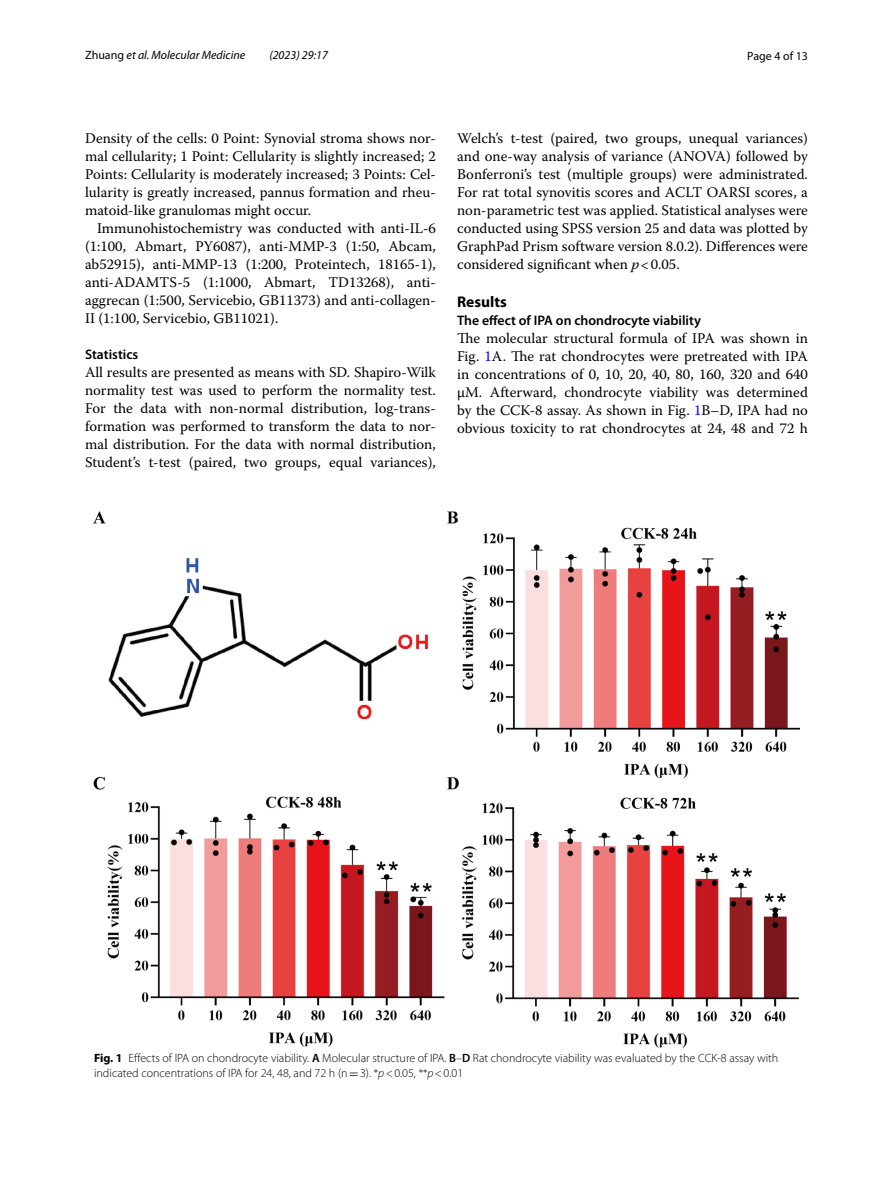
<style>
.page{position:relative;width:893px;height:1187px;background:#fff}
.page>*{position:absolute;margin:0;border:0;box-sizing:border-box;transform-origin:0 0}
.t1{font:700 15.45px "Myriad Pro";color:#000}
.t2{font:14.7px/18px "Warnock Pro";color:#000;text-align:justify}
.t3{font:600 13.8px "Myriad Pro";color:#000}
.t4{font:300 12px/15px "Myriad Pro";color:#000}
.t5{font:italic 12px "Myriad Pro";color:#000}
.t6{font:12px "Myriad Pro";color:#000}
.s1{font-style:normal}
.s2{font-style:italic}
.s3{color:#00f}
.s4{font-weight:700}
.s5{font-weight:600}
.s6{font-family:"MTSY";font-weight:400}
</style>
<div class="page">
<img style="left:94px;top:511px;width:705px;height:536px">
<p class="t5" style="left:85px;top:48px;width:162px"><span class="s1">Zhuang</span> et al. Molecular Medicine</p>
<p class="t5" style="left:269px;top:48px;width:60px">(2023) 29:17</p>
<p class="t6" style="left:747px;top:48px;width:62px">Page 4 of 13</p>
<p class="t2" style="left:85px;top:128px;width:352px">Density of the cells: 0 Point: Synovial stroma shows nor&shy;mal cellularity; 1 Point: Cellularity is slightly increased; 2<br>Points: Cellularity is moderately increased; 3 Points: Cel&shy;lularity is greatly increased, pannus formation and rheu&shy;matoid-like granulomas might occur.</p>
<p class="t2" style="left:85px;top:218px;width:352px;text-indent:12px">Immunohistochemistry was conducted with anti-IL-6 (1:100, Abmart, PY6087), anti-MMP-3 (1:50, Abcam, ab52915), anti-MMP-13 (1:200, Proteintech, 18165-1), anti-ADAMTS-5 (1:1000, Abmart, TD13268), anti&shy;aggrecan (1:500, Servicebio, GB11373) and anti-collagen-II (1:100, Servicebio, GB11021).</p>
<p class="t3" style="left:85px;top:345px;width:55px">Statistics</p>
<p class="t2" style="left:85px;top:362px;width:352px">All results are presented as means with SD. Shapiro-Wilk normality test was used to perform the normality test.<br>For the data with non-normal distribution, log-trans&shy;formation was performed to transform the data to nor&shy;mal distribution. For the data with normal distribution, Student’s t-test (paired, two groups, equal variances),</p>
<p class="t2" style="left:457px;top:128px;width:352px">Welch’s t-test (paired, two groups, unequal variances) and one-way analysis of variance (ANOVA) followed by Bonferroni’s test (multiple groups) were administrated.<br>For rat total synovitis scores and ACLT OARSI scores, a non-parametric test was applied. Statistical analyses were conducted using SPSS version 25 and data was plotted by GraphPad Prism software version 8.0.2). Differences were considered significant when <span class="s2">p</span>&lt;0.05.</p>
<p class="t1" style="left:457px;top:291px;width:51px">Results</p>
<p class="t3" style="left:457px;top:311px;width:245px">The effect of IPA on chondrocyte viability</p>
<p class="t2" style="left:457px;top:329px;width:352px">The molecular structural formula of IPA was shown in Fig. <span class="s3">1</span>A. The rat chondrocytes were pretreated with IPA in concentrations of 0, 10, 20, 40, 80, 160, 320 and 640 µM. Afterward, chondrocyte viability was determined by the CCK-8 assay. As shown in Fig. <span class="s3">1</span>B–D, IPA had no obvious toxicity to rat chondrocytes at 24, 48 and 72 h</p>
<p class="t4" style="left:94px;top:1050px;width:686px"><span class="s4">Fig. 1</span> Effects of IPA on chondrocyte viability. <span class="s5">A</span> Molecular structure of IPA. <span class="s5">B</span>–<span class="s5">D</span> Rat chondrocyte viability was evaluated by the CCK-8 assay with indicated concentrations of IPA for 24, 48, and 72 h (n<span class="s6">=</span>3). <sup>∗</sup><span class="s2">p</span>&lt;0.05, <sup>∗∗</sup><span class="s2">p</span>&lt;0.01</p>
</div>
